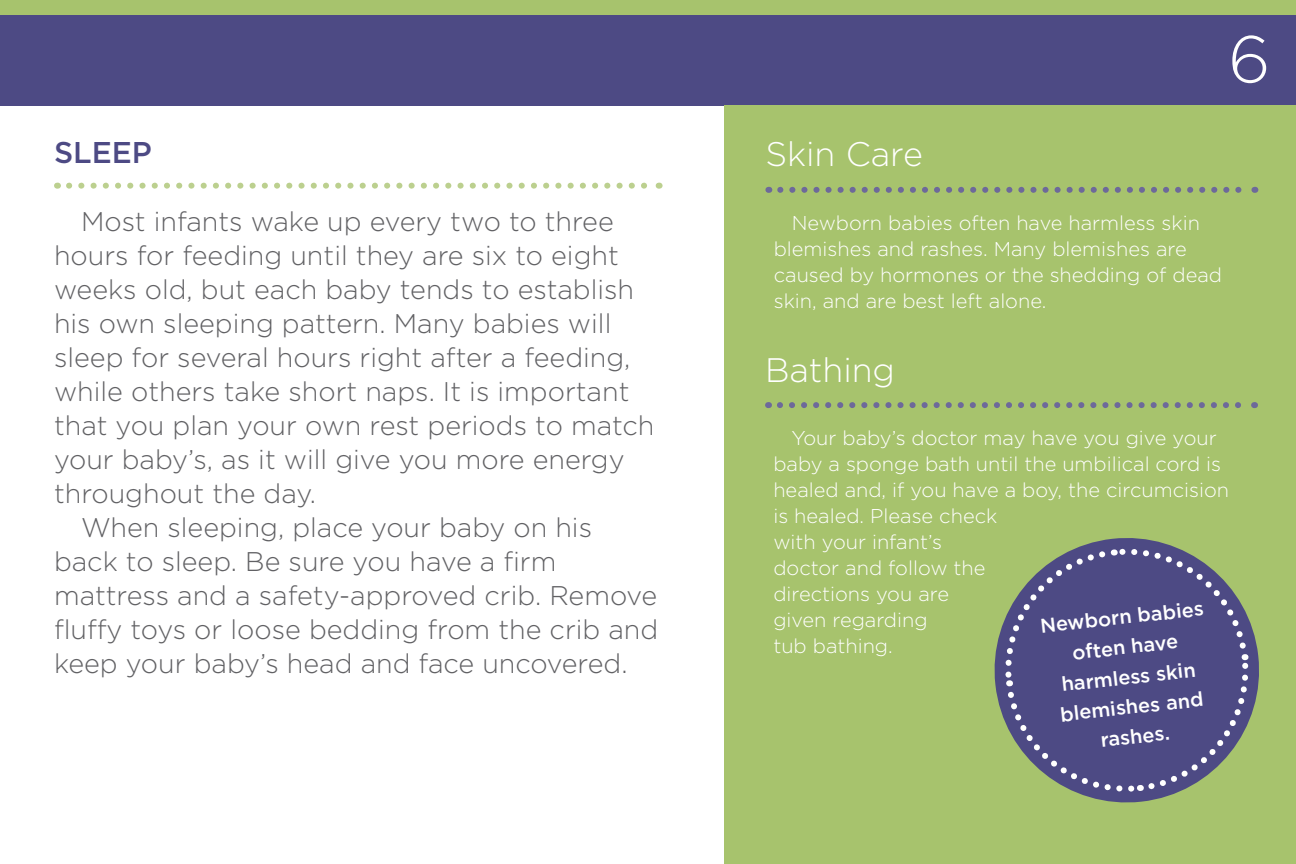
<style>
.page{position:relative;width:1296px;height:864px;background:#fff}
.page>*{position:absolute;margin:0;border:0;box-sizing:border-box;transform-origin:0 0}
.t1{font:300 66px "Gotham";color:#fff}
.t2{font:300 34px "Gotham";color:#fff}
.t3{font:500 30px "Gotham";color:#4d4a84}
.t4{font:300 27px "Gotham";color:#616164}
.t5{font:300 20px/26px "Gotham";color:#fff}
.t6{font:500 20px/30px "Gotham";color:#fff;text-align:center}
</style>
<div class="page">
<div style="left:0;top:0;width:1296px;height:105px;background:#4d4a84"></div>
<div style="left:0;top:0;width:1296px;height:14px;background:#a7c36d"></div>
<div style="left:725px;top:105px;width:571px;height:759px;background:#a7c36d"></div>
<svg style="left:780px;top:187px;width:462px;height:6px"></svg>
<svg style="left:69px;top:183px;width:578px;height:6px"></svg>
<svg style="left:780px;top:402px;width:461px;height:6px"></svg>
<svg style="left:994px;top:538px;width:265px;height:265px"></svg>
<svg style="left:1003px;top:546px;width:248px;height:248px;background:#5f6084"></svg>
<p class="t3" style="left:54px;top:133px;width:100px">Sleep</p>
<p class="t2" style="left:765px;top:133px;width:159px">Skin Care</p>
<h1 class="t1" style="left:1228px;top:17px;width:44px">6</h1>
<p class="t4" style="left:81px;top:205px;width:534px">Most infants wake up every two to three</p>
<p class="t4" style="left:54px;top:239px;width:566px">hours for feeding until they are six to eight</p>
<p class="t4" style="left:54px;top:273px;width:582px">weeks old, but each baby tends to establish</p>
<p class="t4" style="left:54px;top:307px;width:559px">his own sleeping pattern. Many babies will</p>
<p class="t4" style="left:54px;top:341px;width:578px">sleep for several hours right after a feeding,</p>
<p class="t4" style="left:54px;top:375px;width:577px">while others take short naps. It is important</p>
<p class="t4" style="left:54px;top:409px;width:602px">that you plan your own rest periods to match</p>
<p class="t4" style="left:54px;top:443px;width:572px">your baby’s, as it will give you more energy</p>
<p class="t4" style="left:54px;top:477px;width:264px">throughout the day.</p>
<p class="t4" style="left:81px;top:511px;width:513px">When sleeping, place your baby on his</p>
<p class="t4" style="left:54px;top:545px;width:504px">back to sleep. Be sure you have a firm</p>
<p class="t4" style="left:54px;top:579px;width:605px">mattress and a safety-approved crib. Remove</p>
<p class="t4" style="left:54px;top:613px;width:606px">fluffy toys or loose bedding from the crib and</p>
<p class="t4" style="left:54px;top:647px;width:575px">keep your baby’s head and face uncovered.</p>
<p class="t5" style="left:774px;top:210px;width:450px;text-indent:18px">Newborn babies often have harmless skin blemishes and rashes. Many blemishes are caused by hormones or the shedding of dead skin, and are best left alone.</p>
<p class="t2" style="left:765px;top:348px;width:132px">Bathing</p>
<p class="t5" style="left:773px;top:425px;width:457px;text-indent:18px">Your baby’s doctor may have you give your baby a sponge bath until the umbilical cord is healed and, if you have a boy, the circumcision is healed. Please check<br>with your infant’s<br>doctor and follow the<br>directions you are<br>given regarding<br>tub bathing.</p>
<p class="t6" style="left:1039px;top:611px;width:166px;rotate:-6deg">Newborn babies often have harmless skin blemishes and rashes.</p>
</div>
